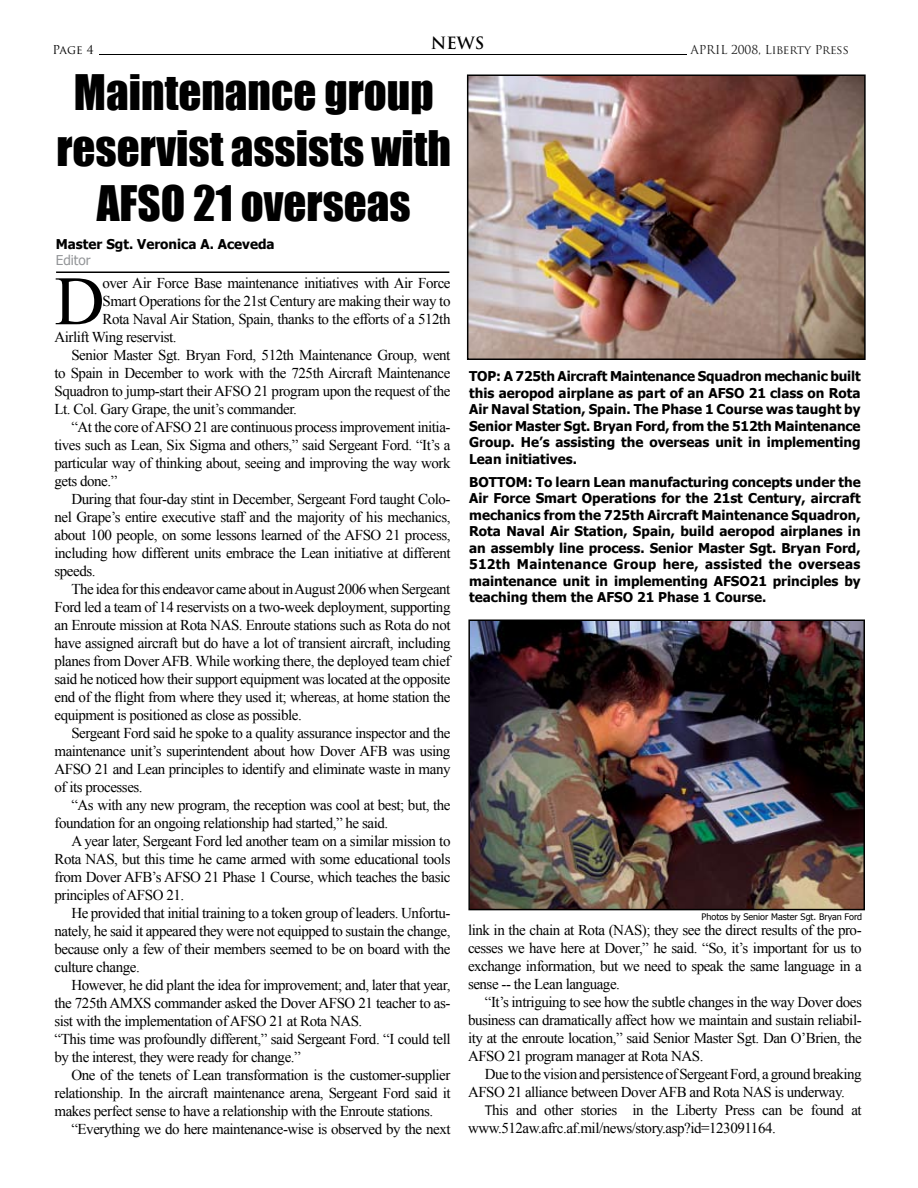
<style>
.page{position:relative;width:918px;height:1188px;background:#fff}
.page>*{position:absolute;margin:0;border:0;box-sizing:border-box;transform-origin:0 0}
.t1{font:69.3px "Times New Roman";color:#000}
.t2{font:45px/55.5px "Impact";color:#000;text-align:center}
.t3{font:700 16.5px "Trajan Pro";color:#000}
.t4{font:15px/18px "Times New Roman";letter-spacing:-.03em;color:#000;text-align:justify}
.t5{font:700 13.5px/16.5px "Tahoma";color:#000;text-align:justify}
.t6{font:13.5px "Tahoma";color:#939598}
.t7{font:12px "Trajan Pro";letter-spacing:-.01em;color:#1c1c1c}
.t8{font:12px "Trajan Pro";color:#000}
.t9{font:9px "Tahoma";color:#000}
.s1{font-family:"Candara"}
</style>
<div class="page">
<hr style="left:99px;top:54px;width:588px;height:1px;background:#000">
<img style="left:471px;top:623px;width:391px;height:284px">
<div style="left:468px;top:620px;width:397px;height:290px;border:2px solid #000"></div>
<img style="left:470px;top:77px;width:393px;height:280px">
<div style="left:467px;top:74px;width:399px;height:286px;border:2px solid #000"></div>
<hr style="left:56px;top:271px;width:393px;height:2px;background:#000">
<p class="t8" style="left:52px;top:42px;width:32px">Page</p>
<p class="t3" style="left:431px;top:32px;width:52px">NEWS</p>
<h2 class="t2" style="left:56px;top:63px;width:396px">Maintenance group reservist assists with<br>AFSO 21 overseas</h2>
<p class="t5" style="left:56px;top:235px;width:220px">Master Sgt. Veronica A. Aceveda</p>
<p class="t6" style="left:56px;top:251px;width:36px">Editor</p>
<p class="t7" style="left:691px;top:42px;width:160px">APRIL 2008, Liberty Press</p>
<h1 class="t1" style="left:54px;top:254px;width:52px">D</h1>
<p class="t4" style="left:103px;top:274px;width:350px">over Air Force Base maintenance initiatives with Air Force</p>
<p class="t4" style="left:103px;top:292px;width:350px">Smart Operations for the 21st Century are making their way to</p>
<p class="t4" style="left:103px;top:310px;width:349px">Rota Naval Air Station, Spain, thanks to the efforts of a 512th</p>
<p class="t4" style="left:54px;top:328px;width:124px">Airlift Wing reservist.</p>
<p class="t4" style="left:71px;top:346px;width:381px">Senior Master Sgt. Bryan Ford, 512th Maintenance Group, went</p>
<p class="t4" style="left:54px;top:364px;width:397px">to Spain in December to work with the 725th Aircraft Maintenance</p>
<p class="t4" style="left:54px;top:382px;width:398px">Squadron to jump-start their AFSO 21 program upon the request of the</p>
<p class="t4" style="left:54px;top:400px;width:244px">Lt. Col. Gary Grape, the unit’s commander.</p>
<p class="t4" style="left:71px;top:418px;width:381px">“At the core of AFSO 21 are continuous process improvement initia-</p>
<p class="t4" style="left:54px;top:436px;width:398px">tives such as Lean, Six Sigma and others,” said Sergeant Ford. “It’s a</p>
<p class="t4" style="left:54px;top:454px;width:398px">particular way of thinking about, seeing and improving the way work</p>
<p class="t4" style="left:54px;top:472px;width:64px">gets done.”</p>
<p class="t4" style="left:71px;top:490px;width:381px">During that four-day stint in December, Sergeant Ford taught Colo-</p>
<p class="t4" style="left:54px;top:508px;width:398px">nel Grape’s entire executive staff and the majority of his mechanics,</p>
<p class="t4" style="left:54px;top:526px;width:398px">about 100 people, on some lessons learned of the AFSO 21 process,</p>
<p class="t4" style="left:54px;top:544px;width:398px">including how different units embrace the Lean initiative at different</p>
<p class="t4" style="left:54px;top:562px;width:43px">speeds.</p>
<p class="t4" style="left:71px;top:580px;width:381px">The idea for this endeavor came about in August 2006 when Sergeant</p>
<p class="t4" style="left:54px;top:598px;width:398px">Ford led a team of 14 reservists on a two-week deployment, supporting</p>
<p class="t4" style="left:54px;top:616px;width:398px">an Enroute mission at Rota NAS. Enroute stations such as Rota do not</p>
<p class="t4" style="left:54px;top:634px;width:398px">have assigned aircraft but do have a lot of transient aircraft, including</p>
<p class="t4" style="left:54px;top:652px;width:398px">planes from Dover AFB. While working there, the deployed team chief</p>
<p class="t4" style="left:54px;top:670px;width:398px">said he noticed how their support equipment was located at the opposite</p>
<p class="t4" style="left:54px;top:688px;width:398px">end of the flight from where they used it; whereas, at home station the</p>
<p class="t4" style="left:54px;top:706px;width:249px">equipment is positioned as close as possible.</p>
<p class="t4" style="left:71px;top:724px;width:381px">Sergeant Ford said he spoke to a quality assurance inspector and the</p>
<p class="t4" style="left:54px;top:742px;width:397px">maintenance unit’s superintendent about how Dover AFB was using</p>
<p class="t4" style="left:54px;top:760px;width:398px">AFSO 21 and Lean principles to identify and eliminate waste in many</p>
<p class="t4" style="left:54px;top:778px;width:90px">of its processes.</p>
<p class="t4" style="left:71px;top:796px;width:381px">“As with any new program, the reception was cool at best; but, the</p>
<p class="t4" style="left:54px;top:814px;width:335px">foundation for an ongoing relationship had started,” he said.</p>
<p class="t4" style="left:71px;top:832px;width:381px">A year later, Sergeant Ford led another team on a similar mission to</p>
<p class="t4" style="left:54px;top:850px;width:398px">Rota NAS, but this time he came armed with some educational tools</p>
<p class="t4" style="left:54px;top:868px;width:398px">from Dover AFB’s AFSO 21 Phase 1 Course, which teaches the basic</p>
<p class="t4" style="left:54px;top:886px;width:131px">principles of AFSO 21.</p>
<p class="t4" style="left:71px;top:904px;width:381px">He provided that initial training to a token group of leaders. Unfortu-</p>
<p class="t4" style="left:54px;top:922px;width:398px">nately, he said it appeared they were not equipped to sustain the change,</p>
<p class="t4" style="left:54px;top:940px;width:397px">because only a few of their members seemed to be on board with the</p>
<p class="t4" style="left:54px;top:958px;width:87px">culture change.</p>
<p class="t4" style="left:71px;top:976px;width:381px">However, he did plant the idea for improvement; and, later that year,</p>
<p class="t4" style="left:54px;top:994px;width:397px">the 725th AMXS commander asked the Dover AFSO 21 teacher to as-</p>
<p class="t4" style="left:54px;top:1012px;width:309px">sist with the implementation of AFSO 21 at Rota NAS.</p>
<p class="t4" style="left:54px;top:1030px;width:398px">“This time was profoundly different,” said Sergeant Ford. “I could tell</p>
<p class="t4" style="left:54px;top:1048px;width:248px">by the interest, they were ready for change.”</p>
<p class="t4" style="left:71px;top:1066px;width:381px">One of the tenets of Lean transformation is the customer-supplier</p>
<p class="t4" style="left:54px;top:1084px;width:398px">relationship. In the aircraft maintenance arena, Sergeant Ford said it</p>
<p class="t4" style="left:54px;top:1102px;width:380px">makes perfect sense to have a relationship with the Enroute stations.</p>
<p class="t4" style="left:71px;top:1120px;width:381px">“Everything we do here maintenance-wise is observed by the next</p>
<p class="t5" style="left:469px;top:367px;width:393px">TOP: A 725th Aircraft Maintenance Squadron mechanic built this aeropod airplane as part of an AFSO 21 class on Rota Air Naval Station, Spain. The Phase 1 Course was taught by Senior Master Sgt. Bryan Ford, from the 512th Maintenance Group. He’s assisting the overseas unit in implementing Lean initiatives.</p>
<p class="t5" style="left:469px;top:473px;width:393px">BOTTOM: To learn Lean manufacturing concepts under the Air Force Smart Operations for the 21st Century, aircraft mechanics from the 725th Aircraft Maintenance Squadron, Rota Naval Air Station, Spain, build aeropod airplanes in an assembly line process. Senior Master Sgt. Bryan Ford, 512th Maintenance Group here, assisted the overseas maintenance unit in implementing AFSO21 principles by teaching them the AFSO 21 Phase 1 Course.</p>
<p class="t9" style="left:702px;top:911px;width:162px">Photos by Senior Master Sgt. Bryan Ford</p>
<p class="t4" style="left:468px;top:921px;width:395px">link in the chain at Rota (NAS); they see the direct results of the pro&shy;cesses we have here at Dover,” he said. “So, it’s important for us to exchange information, but we need to speak the same language in a sense -- the Lean language.</p>
<p class="t4" style="left:468px;top:993px;width:395px;text-indent:17px">“It’s intriguing to see how the subtle changes in the way Dover does business can dramatically affect how we maintain and sustain reliabil&shy;ity at the enroute location,” said Senior Master Sgt. Dan O’Brien, the AFSO 21 program manager at Rota NAS.</p>
<p class="t4" style="left:468px;top:1065px;width:395px;text-indent:17px">Due to the vision and persistence of Sergeant Ford, a ground breaking<br>AFSO 21 alliance between Dover AFB and Rota NAS is underway.</p>
<p class="t4" style="left:468px;top:1101px;width:395px;text-indent:17px"><span class="s1">T</span>his and other stories in the Liberty Press can be found at www.512aw.afrc.af.mil/news/story.asp?id=123091164.</p>
</div>
